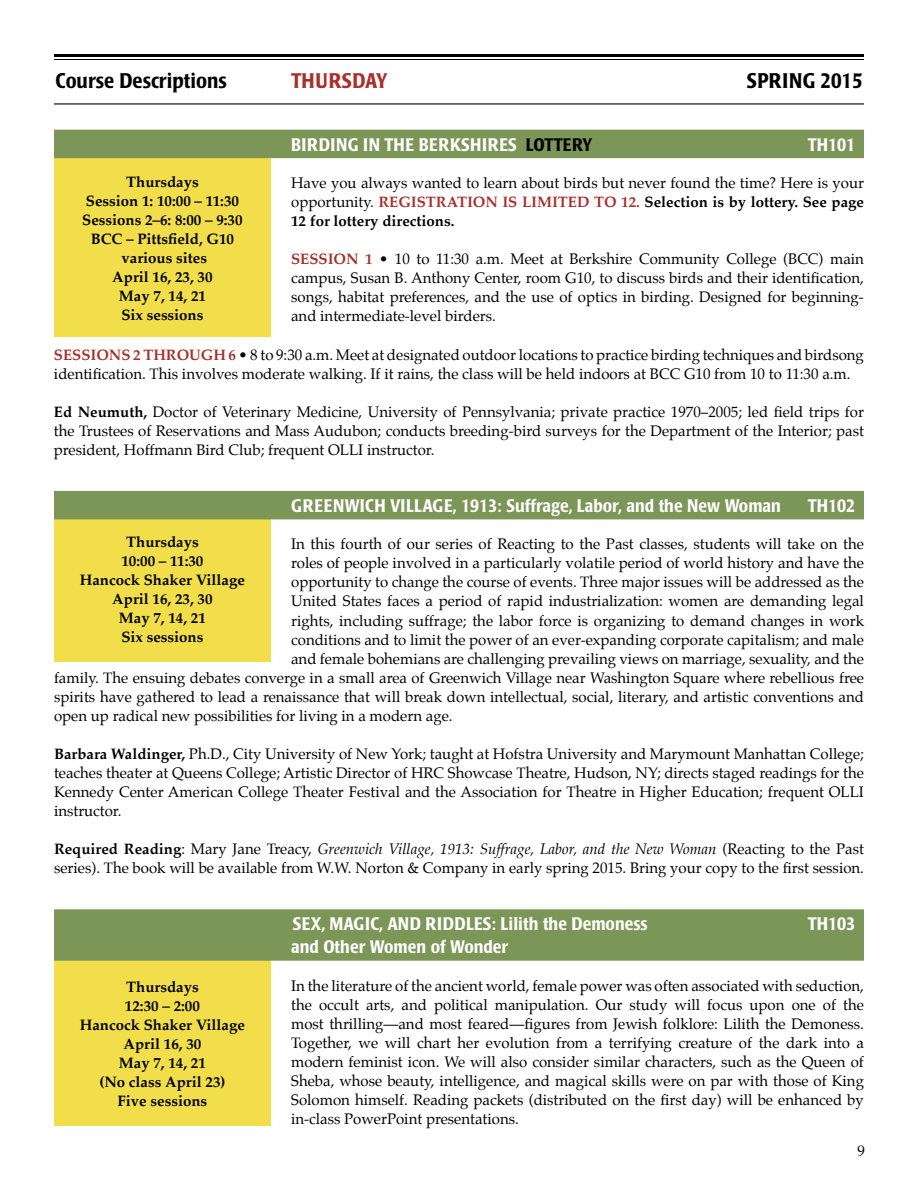
<style>
.page{position:relative;width:918px;height:1188px;background:#fff}
.page>*{position:absolute;margin:0;border:0;box-sizing:border-box;transform-origin:0 0}
.t1{font:500 condensed 21px "Poppl Laudatio";color:#000}
.t2{font:500 condensed 21px "Poppl Laudatio";letter-spacing:.02em;color:#000}
.t3{font:500 condensed 21px "Poppl Laudatio";color:#a8302c}
.t4{font:500 condensed 18px "Poppl Laudatio";color:#fff}
.t5{font:500 condensed 18px "Poppl Laudatio";letter-spacing:.02em;color:#fff}
.t6{font:15px/19px "Palatino";color:#000;text-align:justify}
.t7{font:700 15px/19px "Palatino";color:#000;text-align:center}
.s1{color:#000}
.s2{font-weight:700;color:#a8302c}
.s3{font-weight:700}
.s4{font-style:italic}
</style>
<div class="page">
<div style="left:54px;top:158px;width:217px;height:178px;background:#f2dd4b"></div>
<div style="left:54px;top:516px;width:217px;height:146px;background:#f2dd4b"></div>
<div style="left:54px;top:960px;width:217px;height:165px;background:#f2dd4b"></div>
<hr style="left:54px;top:54px;width:810px;height:3px;background:#000">
<hr style="left:54px;top:59px;width:810px;height:1px;background:#000">
<hr style="left:54px;top:103px;width:810px;height:2px;background:#000">
<div style="left:54px;top:130px;width:810px;height:28px;background:#7c9658"></div>
<div style="left:54px;top:491px;width:810px;height:28px;background:#7c9658"></div>
<div style="left:54px;top:909px;width:810px;height:29px;background:#7c9658"></div>
<div style="left:54px;top:932px;width:810px;height:29px;background:#7c9658"></div>
<h1 class="t1" style="left:56px;top:69px;width:173px">Course Descriptions</h1>
<h1 class="t3" style="left:291px;top:69px;width:98px">THURSDAY</h1>
<h1 class="t2" style="left:747px;top:69px;width:117px">SPRING 2015</h1>
<p class="t5" style="left:291px;top:134px;width:303px">BIRDING IN THE BERKSHIRES <span class="s1">LOTTERY</span></p>
<p class="t4" style="left:808px;top:134px;width:49px">TH101</p>
<p class="t6" style="left:291px;top:173px;width:574px">Have you always wanted to learn about birds but never found the time? Here is your opportunity. <span class="s2">REGISTRATION IS LIMITED TO 12.</span> <span class="s3">Selection is by lottery. See page 12 for lottery directions.</span></p>
<p class="t6" style="left:291px;top:250px;width:574px"><span class="s2">SESSION 1</span> • 10 to 11:30 a.m. Meet at Berkshire Community College (BCC) main campus, Susan B. Anthony Center, room G10, to discuss birds and their identification, songs, habitat preferences, and the use of optics in birding. Designed for beginning&shy;and intermediate-level birders.</p>
<p class="t6" style="left:54px;top:345px;width:811px"><span class="s2">SESSIONS 2 THROUGH 6</span> • 8 to 9:30 a.m. Meet at designated outdoor locations to practice birding techniques and birdsong identification. This involves moderate walking. If it rains, the class will be held indoors at BCC G10 from 10 to 11:30 a.m.</p>
<p class="t6" style="left:54px;top:402px;width:812px"><span class="s3">Ed Neumuth,</span> Doctor of Veterinary Medicine, University of Pennsylvania; private practice 1970–2005; led field trips for the Trustees of Reservations and Mass Audubon; conducts breeding-bird surveys for the Department of the Interior; past president, Hoffmann Bird Club; frequent OLLI instructor.</p>
<p class="t4" style="left:291px;top:495px;width:491px">GREENWICH VILLAGE, 1913: Suffrage, Labor, and the New Woman</p>
<p class="t4" style="left:808px;top:495px;width:49px">TH102</p>
<p class="t6" style="left:291px;top:535px;width:574px">In this fourth of our series of Reacting to the Past classes, students will take on the</p>
<p class="t6" style="left:291px;top:554px;width:574px">roles of people involved in a particularly volatile period of world history and have the</p>
<p class="t6" style="left:291px;top:573px;width:574px">opportunity to change the course of events. Three major issues will be addressed as the</p>
<p class="t6" style="left:291px;top:592px;width:574px">United States faces a period of rapid industrialization: women are demanding legal</p>
<p class="t6" style="left:291px;top:611px;width:574px">rights, including suffrage; the labor force is organizing to demand changes in work</p>
<p class="t6" style="left:291px;top:630px;width:574px">conditions and to limit the power of an ever-expanding corporate capitalism; and male</p>
<p class="t6" style="left:291px;top:649px;width:574px">and female bohemians are challenging prevailing views on marriage, sexuality, and the</p>
<p class="t6" style="left:54px;top:668px;width:812px">family. The ensuing debates converge in a small area of Greenwich Village near Washington Square where rebellious free</p>
<p class="t6" style="left:54px;top:687px;width:811px">spirits have gathered to lead a renaissance that will break down intellectual, social, literary, and artistic conventions and</p>
<p class="t6" style="left:54px;top:706px;width:400px">open up radical new possibilities for living in a modern age.</p>
<p class="t6" style="left:54px;top:744px;width:811px"><span class="s3">Barbara Waldinger,</span> Ph.D., City University of New York; taught at Hofstra University and Marymount Manhattan College; teaches theater at Queens College; Artistic Director of HRC Showcase Theatre, Hudson, NY; directs staged readings for the Kennedy Center American College Theater Festival and the Association for Theatre in Higher Education; frequent OLLI instructor.</p>
<p class="t6" style="left:54px;top:839px;width:812px"><span class="s3">Required Reading</span>: Mary Jane Treacy, <span class="s4">Greenwich Village, 1913: Suffrage, Labor, and the New Woman</span> (Reacting to the Past series). The book will be available from W.W. Norton &amp; Company in early spring 2015. Bring your copy to the first session.</p>
<p class="t4" style="left:292px;top:914px;width:357px">SEX, MAGIC, AND RIDDLES: Lilith the Demoness</p>
<p class="t4" style="left:808px;top:914px;width:49px">TH103</p>
<p class="t4" style="left:291px;top:937px;width:219px">and Other Women of Wonder</p>
<p class="t6" style="left:291px;top:976px;width:574px">In the literature of the ancient world, female power was often associated with seduction, the occult arts, and political manipulation. Our study will focus upon one of the most thrilling—and most feared—figures from Jewish folklore: Lilith the Demoness.<br>Together, we will chart her evolution from a terrifying creature of the dark into a modern feminist icon. We will also consider similar characters, such as the Queen of Sheba, whose beauty, intelligence, and magical skills were on par with those of King Solomon himself. Reading packets (distributed on the first day) will be enhanced by in-class PowerPoint presentations.</p>
<p class="t7" style="left:82px;top:172px;width:162px">Thursdays<br>Session 1: 10:00 – 11:30<br>Sessions 2–6: 8:00 – 9:30<br>BCC – Pittsfield, G10 various sites<br>April 16, 23, 30<br>May 7, 14, 21<br>Six sessions</p>
<p class="t7" style="left:80px;top:532px;width:166px">Thursdays<br>10:00 – 11:30<br>Hancock Shaker Village<br>April 16, 23, 30<br>May 7, 14, 21<br>Six sessions</p>
<p class="t7" style="left:80px;top:977px;width:166px">Thursdays<br>12:30 – 2:00<br>Hancock Shaker Village<br>April 16, 30<br>May 7, 14, 21<br>(No class April 23)<br>Five sessions</p>
<p class="t6" style="left:857px;top:1141px;width:9px">9</p>
</div>
